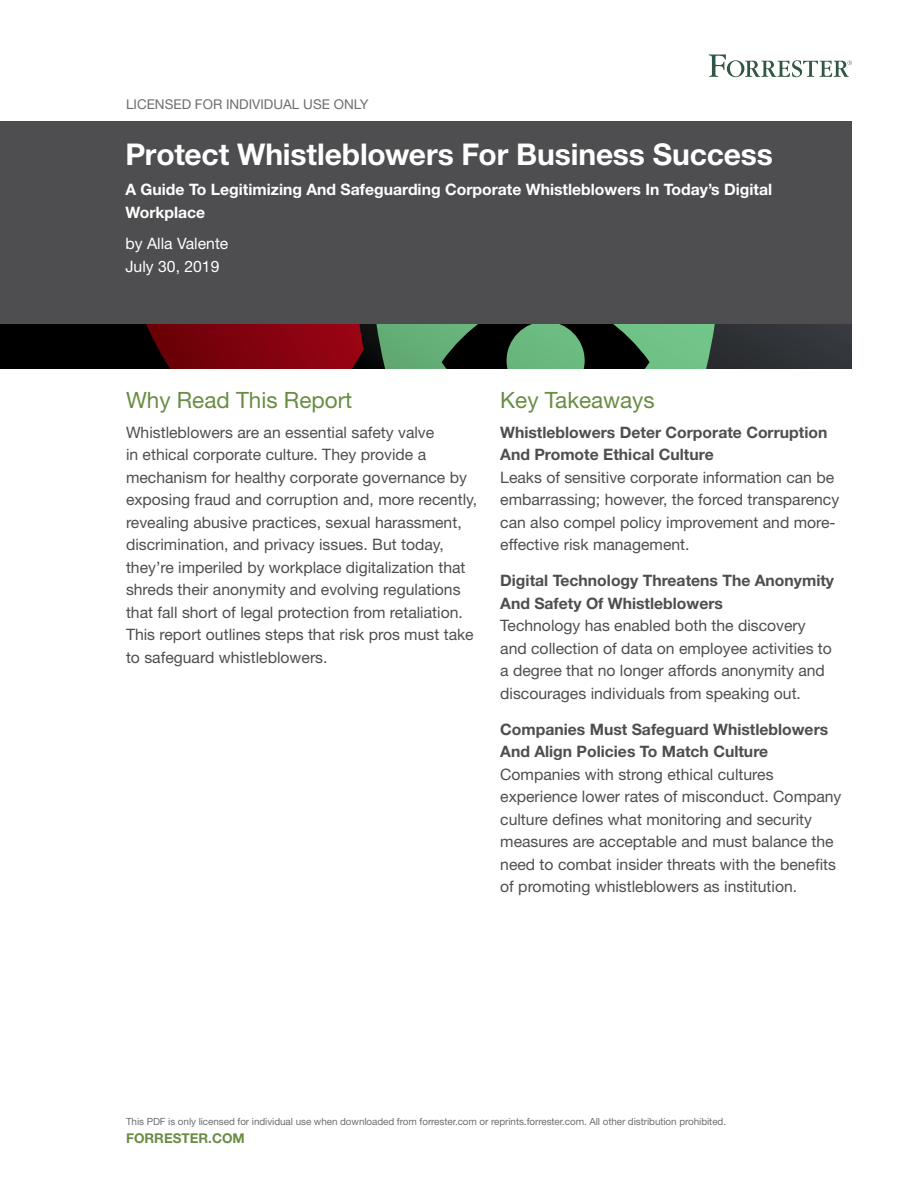
<style>
.page{position:relative;width:918px;height:1188px;background:#fff}
.page>*{position:absolute;margin:0;border:0;box-sizing:border-box;transform-origin:0 0}
.t1{font:700 30px "Helvetica Neue LT Std";letter-spacing:-.005em;color:#fff}
.t2{font:22.5px "Helvetica Neue LT Std";color:#698d43}
.t3{font:15.75px/22.5px "Helvetica Neue LT Std";color:#4e4e50}
.t4{font:700 15.75px/22.5px "Helvetica Neue LT Std";color:#4e4e50}
.t5{font:700 15.75px/22.5px "Helvetica Neue LT Std";color:#fff}
.t6{font:15.75px/22.5px "Helvetica Neue LT Std";color:#fff}
.t7{font:13.5px "Helvetica Neue LT Std";color:#6d6e70}
.t8{font:700 13.5px "Helvetica Neue LT Std";color:#698d43}
.t9{font:9.9px "Helvetica Neue LT Std";letter-spacing:-.005em;color:#6d6e70}
</style>
<div class="page">
<div style="left:0;top:122px;width:852px;height:202px;background:#4e4e50"></div>
<svg style="left:0;top:324px;width:852px;height:45px;background:#161819"></svg>
<svg style="left:146px;top:324px;width:218px;height:45px;background:#78010d"></svg>
<svg style="left:376px;top:324px;width:339px;height:45px;background:#447752"></svg>
<svg style="left:709px;top:54px;width:143px;height:23px"></svg>
<p class="t7" style="left:126px;top:96px;width:244px">Licensed for individual use only</p>
<h1 class="t1" style="left:125px;top:136px;width:649px">Protect Whistleblowers For Business Success</h1>
<p class="t5" style="left:125px;top:178px;width:648px">A Guide To Legitimizing And Safeguarding Corporate Whistleblowers In Today’s Digital<br>Workplace</p>
<p class="t6" style="left:125px;top:232px;width:104px">by Alla Valente<br>July 30, 2019</p>
<h2 class="t2" style="left:126px;top:386px;width:228px">Why Read This Report</h2>
<p class="t3" style="left:126px;top:421px;width:353px">Whistleblowers are an essential safety valve<br>in ethical corporate culture. They provide a mechanism for healthy corporate governance by exposing fraud and corruption and, more recently, revealing abusive practices, sexual harassment, discrimination, and privacy issues. But today, they’re imperiled by workplace digitalization that shreds their anonymity and evolving regulations that fall short of legal protection from retaliation.<br>This report outlines steps that risk pros must take to safeguard whistleblowers.</p>
<h2 class="t2" style="left:500px;top:386px;width:156px">Key Takeaways</h2>
<p class="t4" style="left:500px;top:420px;width:329px">Whistleblowers Deter Corporate Corruption<br>And Promote Ethical Culture</p>
<p class="t3" style="left:500px;top:466px;width:340px">Leaks of sensitive corporate information can be embarrassing; however, the forced transparency can also compel policy improvement and more&shy;effective risk management.</p>
<p class="t4" style="left:500px;top:569px;width:335px">Digital Technology Threatens The Anonymity<br>And Safety Of Whistleblowers</p>
<p class="t3" style="left:500px;top:614px;width:333px">Technology has enabled both the discovery and collection of data on employee activities to a degree that no longer affords anonymity and discourages individuals from speaking out.</p>
<p class="t4" style="left:500px;top:717px;width:330px">Companies Must Safeguard Whistleblowers<br>And Align Policies To Match Culture</p>
<p class="t3" style="left:500px;top:763px;width:343px">Companies with strong ethical cultures experience lower rates of misconduct. Company culture defines what monitoring and security measures are acceptable and must balance the need to combat insider threats with the benefits of promoting whistleblowers as institution.</p>
<p class="t9" style="left:126px;top:1115px;width:602px">This PDF is only licensed for individual use when downloaded from forrester.com or reprints.forrester.com. All other distribution prohibited.</p>
<p class="t8" style="left:126px;top:1130px;width:120px">forrester.com</p>
</div>
